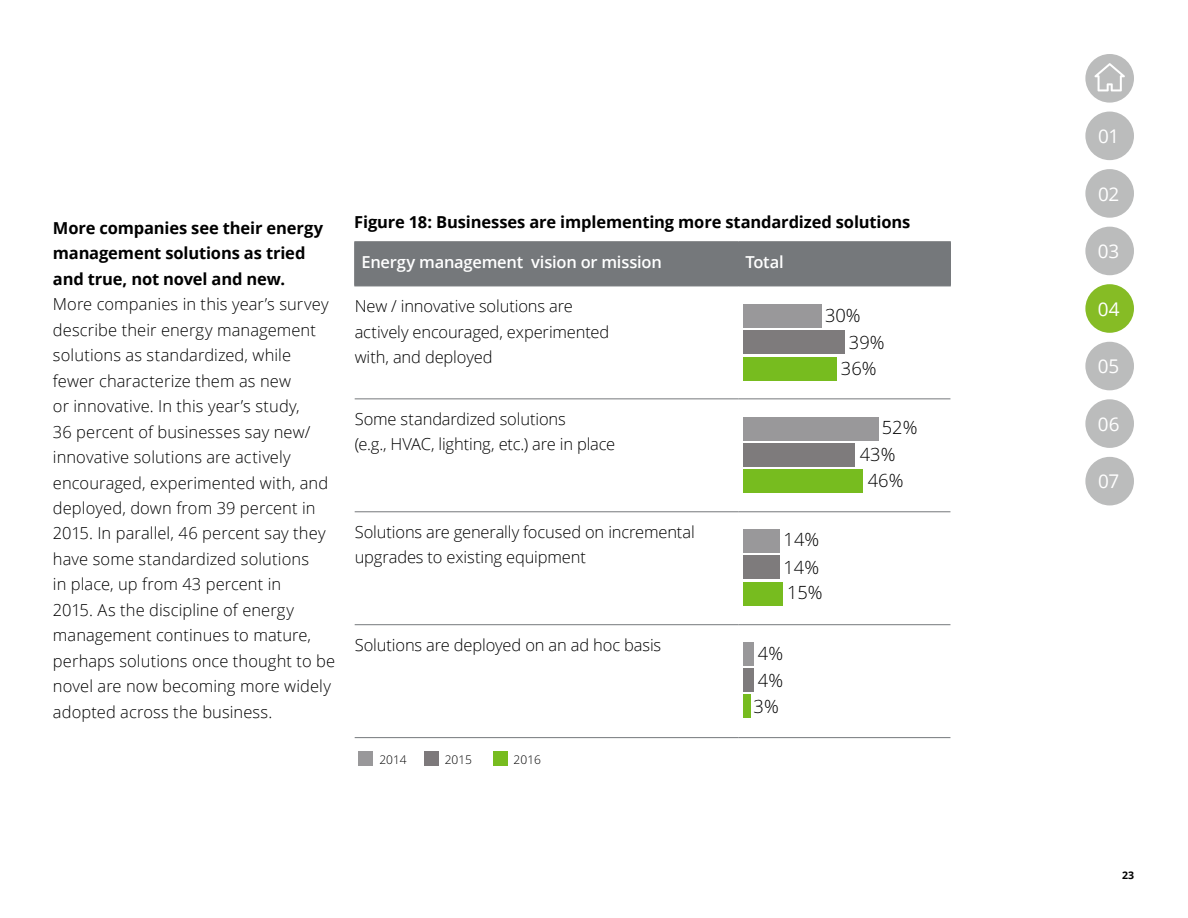
<style>
.page{position:relative;width:1188px;height:918px;background:#fff}
.page>*{position:absolute;margin:0;border:0;box-sizing:border-box;transform-origin:0 0}
.t1{font:18.9px "Open Sans";letter-spacing:-.015em;color:#fff}
.t2{font:300 18.3px "Open Sans";color:#000}
.t3{font:300 16.5px/25.5px "Open Sans";letter-spacing:.005em;color:#000}
.t4{font:700 16.5px/25.5px "Open Sans";letter-spacing:-.01em;color:#000}
.t5{font:600 16.5px "Open Sans";letter-spacing:-.015em;color:#fff}
.t6{font:300 12px "Open Sans";color:#000}
.t7{font:700 10.5px "Open Sans";color:#000}
</style>
<div class="page">
<div style="left:1085px;top:112px;width:49px;height:48px;background:#bbbcbc;border-radius:50%"></div>
<div style="left:1085px;top:169px;width:49px;height:49px;background:#bbbcbc;border-radius:50%"></div>
<div style="left:1085px;top:227px;width:49px;height:48px;background:#bbbcbc;border-radius:50%"></div>
<div style="left:1085px;top:284px;width:49px;height:49px;background:#86bc25;border-radius:50%"></div>
<div style="left:1085px;top:342px;width:49px;height:48px;background:#bbbcbc;border-radius:50%"></div>
<div style="left:1085px;top:399px;width:49px;height:49px;background:#bbbcbc;border-radius:50%"></div>
<div style="left:1085px;top:457px;width:49px;height:48px;background:#bbbcbc;border-radius:50%"></div>
<svg style="left:1085px;top:54px;width:49px;height:49px"></svg>
<div style="left:355px;top:242px;width:595px;height:44px;background:#75787b"></div>
<hr style="left:354px;top:241px;width:385px;height:1px;background:#75787b">
<hr style="left:354px;top:242px;width:1px;height:44px;background:#75787b">
<hr style="left:739px;top:241px;width:212px;height:1px;background:#75787b">
<hr style="left:738px;top:242px;width:1px;height:44px;background:#75787b">
<hr style="left:950px;top:242px;width:1px;height:44px;background:#75787b">
<hr style="left:354px;top:286px;width:385px;height:1px;background:#75787b">
<hr style="left:739px;top:286px;width:212px;height:1px;background:#75787b">
<hr style="left:355px;top:398px;width:384px;height:1px;background:#75787b">
<hr style="left:739px;top:398px;width:211px;height:1px;background:#75787b">
<hr style="left:355px;top:511px;width:384px;height:1px;background:#75787b">
<hr style="left:739px;top:511px;width:211px;height:1px;background:#75787b">
<hr style="left:355px;top:624px;width:384px;height:1px;background:#75787b">
<hr style="left:739px;top:624px;width:211px;height:1px;background:#75787b">
<hr style="left:355px;top:737px;width:384px;height:1px;background:#75787b">
<hr style="left:739px;top:737px;width:211px;height:1px;background:#75787b">
<div style="left:743px;top:357px;width:94px;height:23px;background:#77bc1f"></div>
<div style="left:743px;top:469px;width:120px;height:24px;background:#77bc1f"></div>
<div style="left:743px;top:582px;width:39px;height:23px;background:#77bc1f"></div>
<div style="left:743px;top:694px;width:8px;height:24px;background:#77bc1f"></div>
<div style="left:743px;top:330px;width:102px;height:24px;background:#7e7b7c"></div>
<div style="left:743px;top:443px;width:112px;height:24px;background:#7e7b7c"></div>
<div style="left:743px;top:556px;width:37px;height:23px;background:#7e7b7c"></div>
<div style="left:743px;top:668px;width:11px;height:24px;background:#7e7b7c"></div>
<div style="left:743px;top:304px;width:78px;height:24px;background:#99989a"></div>
<div style="left:743px;top:417px;width:136px;height:23px;background:#99989a"></div>
<div style="left:743px;top:529px;width:37px;height:24px;background:#99989a"></div>
<div style="left:743px;top:642px;width:11px;height:23px;background:#99989a"></div>
<div style="left:358px;top:752px;width:14px;height:14px;background:#99989a"></div>
<div style="left:424px;top:752px;width:14px;height:14px;background:#7d797b"></div>
<div style="left:493px;top:752px;width:14px;height:14px;background:#77bc1f"></div>
<p class="t4" style="left:53px;top:214px;width:272px">More companies see their energy management solutions as tried and true, not novel and new.</p>
<p class="t3" style="left:53px;top:291px;width:284px">More companies in this year’s survey describe their energy management solutions as standardized, while fewer characterize them as new<br>or innovative. In this year’s study,<br>36 percent of businesses say new/ innovative solutions are actively encouraged, experimented with, and deployed, down from 39 percent in 2015. In parallel, 46 percent say they have some standardized solutions<br>in place, up from 43 percent in<br>2015. As the discipline of energy management continues to mature, perhaps solutions once thought to be novel are now becoming more widely adopted across the business.</p>
<p class="t4" style="left:354px;top:209px;width:558px">Figure 18: Businesses are implementing more standardized solutions</p>
<p class="t5" style="left:361px;top:251px;width:302px">Energy management vision or mission</p>
<p class="t5" style="left:745px;top:251px;width:40px">Total</p>
<p class="t3" style="left:355px;top:293px;width:256px">New / innovative solutions are actively encouraged, experimented with, and deployed</p>
<p class="t2" style="left:825px;top:303px;width:37px">30%</p>
<p class="t2" style="left:841px;top:356px;width:37px">36%</p>
<p class="t2" style="left:849px;top:330px;width:37px">39%</p>
<p class="t3" style="left:355px;top:406px;width:262px">Some standardized solutions<br>(e.g., HVAC, lighting, etc.) are in place</p>
<p class="t3" style="left:355px;top:519px;width:342px">Solutions are generally focused on incremental upgrades to existing equipment</p>
<p class="t3" style="left:355px;top:632px;width:308px">Solutions are deployed on an ad hoc basis</p>
<p class="t6" style="left:379px;top:751px;width:29px">2014</p>
<p class="t6" style="left:445px;top:751px;width:29px">2015</p>
<p class="t6" style="left:514px;top:751px;width:29px">2016</p>
<p class="t2" style="left:784px;top:527px;width:37px">14%</p>
<p class="t2" style="left:787px;top:580px;width:37px">15%</p>
<p class="t2" style="left:783px;top:554px;width:37px">14%</p>
<p class="t2" style="left:758px;top:641px;width:27px">4%</p>
<p class="t2" style="left:754px;top:694px;width:27px">3%</p>
<p class="t2" style="left:758px;top:668px;width:27px">4%</p>
<p class="t2" style="left:882px;top:415px;width:37px">52%</p>
<p class="t2" style="left:868px;top:468px;width:37px">46%</p>
<p class="t2" style="left:860px;top:442px;width:37px">43%</p>
<p class="t1" style="left:1098px;top:123px;width:23px">01</p>
<p class="t1" style="left:1098px;top:181px;width:23px">02</p>
<p class="t1" style="left:1098px;top:238px;width:23px">03</p>
<p class="t1" style="left:1098px;top:296px;width:23px">04</p>
<p class="t1" style="left:1098px;top:353px;width:23px">05</p>
<p class="t1" style="left:1098px;top:411px;width:23px">06</p>
<p class="t1" style="left:1098px;top:469px;width:23px">07</p>
<p class="t7" style="left:1122px;top:867px;width:13px">23</p>
</div>
